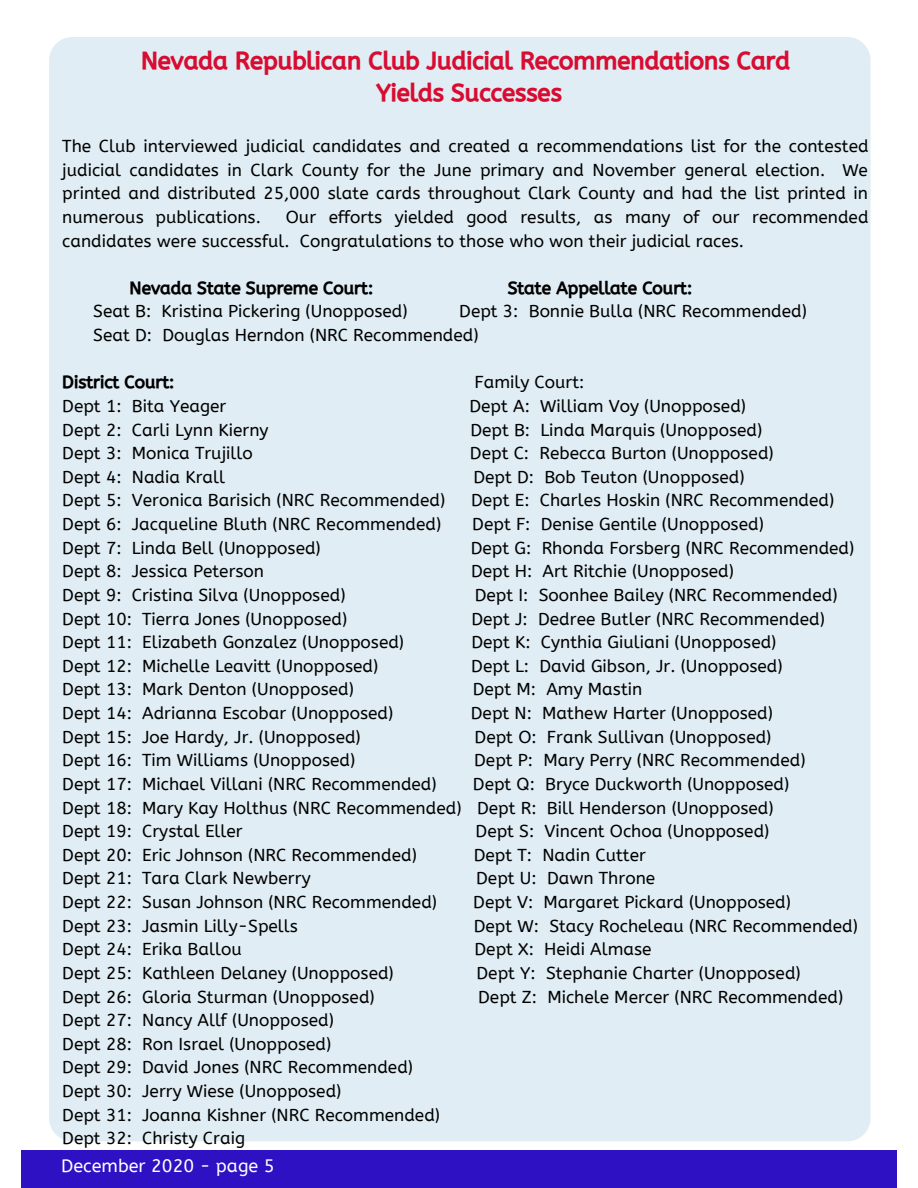
<style>
.page{position:relative;width:918px;height:1188px;background:#fff}
.page>*{position:absolute;margin:0;border:0;box-sizing:border-box;transform-origin:0 0}
.t1{font:24px/32.7px "CA Generated";color:#d80c31;text-align:center}
.t2{font:18px "A Bee Zee";color:#fff}
.t3{font:17.25px/23.7px "A Bee Zee";color:#000}
.t4{font:17.25px "CA Generated";color:#000}
</style>
<div class="page">
<div style="left:21px;top:1150px;width:876px;height:38px;background:#2f11c4"></div>
<div style="left:49px;top:37px;width:822px;height:1104px;background:#e0edf4;border-radius:23px"></div>
<h1 class="t1" style="left:141px;top:45px;width:651px">Nevada Republican Club Judicial Recommendations Card<br>Yields Successes</h1>
<p class="t3" style="left:62px;top:135px;width:808px;text-align:justify">The Club interviewed judicial candidates and created a recommendations list for the contested judicial candidates in Clark County for the June primary and November general election. We printed and distributed 25,000 slate cards throughout Clark County and had the list printed in numerous publications.</p>
<p class="t3" style="left:62px;top:205px;width:808px;text-indent:224px">Our efforts yielded good results, as many of our recommended candidates were successful. Congratulations to those who won their judicial races.</p>
<p class="t4" style="left:130px;top:278px;width:245px">Nevada State Supreme Court:</p>
<p class="t4" style="left:508px;top:278px;width:186px">State Appellate Court:</p>
<p class="t3" style="left:93px;top:300px;width:316px">Seat B: Kristina Pickering (Unopposed)</p>
<p class="t3" style="left:93px;top:300px;width:715px;text-indent:366px">Dept 3: Bonnie Bulla (NRC Recommended)<br>Seat D: Douglas Herndon (NRC Recommended)</p>
<p class="t4" style="left:62px;top:372px;width:114px">District Court:</p>
<p class="t3" style="left:475px;top:371px;width:111px">Family Court:</p>
<p class="t3" style="left:62px;top:394px;width:166px">Dept 1: Bita Yeager</p>
<p class="t3" style="left:470px;top:394px;width:278px">Dept A: William Voy (Unopposed)</p>
<p class="t3" style="left:62px;top:418px;width:208px">Dept 2: Carli Lynn Kierny</p>
<p class="t3" style="left:470px;top:418px;width:293px">Dept B: Linda Marquis (Unopposed)</p>
<p class="t3" style="left:62px;top:442px;width:192px">Dept 3: Monica Trujillo</p>
<p class="t3" style="left:470px;top:442px;width:305px">Dept C: Rebecca Burton (Unopposed)</p>
<p class="t3" style="left:62px;top:465px;width:164px">Dept 4: Nadia Krall</p>
<p class="t3" style="left:473px;top:465px;width:273px">Dept D: Bob Teuton (Unopposed)</p>
<p class="t3" style="left:62px;top:489px;width:384px">Dept 5: Veronica Barisich (NRC Recommended)</p>
<p class="t3" style="left:471px;top:489px;width:365px">Dept E: Charles Hoskin (NRC Recommended)</p>
<p class="t3" style="left:62px;top:513px;width:381px">Dept 6: Jacqueline Bluth (NRC Recommended)</p>
<p class="t3" style="left:472px;top:513px;width:293px">Dept F: Denise Gentile (Unopposed)</p>
<p class="t3" style="left:62px;top:536px;width:260px">Dept 7: Linda Bell (Unopposed)</p>
<p class="t3" style="left:471px;top:536px;width:385px">Dept G: Rhonda Forsberg (NRC Recommended)</p>
<p class="t3" style="left:62px;top:560px;width:203px">Dept 8: Jessica Peterson</p>
<p class="t3" style="left:471px;top:560px;width:264px">Dept H: Art Ritchie (Unopposed)</p>
<p class="t3" style="left:62px;top:583px;width:285px">Dept 9: Cristina Silva (Unopposed)</p>
<p class="t3" style="left:475px;top:583px;width:364px">Dept I: Soonhee Bailey (NRC Recommended)</p>
<p class="t3" style="left:62px;top:607px;width:287px">Dept 10: Tierra Jones (Unopposed)</p>
<p class="t3" style="left:471px;top:607px;width:355px">Dept J: Dedree Butler (NRC Recommended)</p>
<p class="t3" style="left:62px;top:631px;width:343px">Dept 11: Elizabeth Gonzalez (Unopposed)</p>
<p class="t3" style="left:471px;top:631px;width:307px">Dept K: Cynthia Giuliani (Unopposed)</p>
<p class="t3" style="left:62px;top:654px;width:317px">Dept 12: Michelle Leavitt (Unopposed)</p>
<p class="t3" style="left:471px;top:654px;width:313px">Dept L: David Gibson, Jr. (Unopposed)</p>
<p class="t3" style="left:62px;top:678px;width:293px">Dept 13: Mark Denton (Unopposed)</p>
<p class="t3" style="left:473px;top:678px;width:171px">Dept M: Amy Mastin</p>
<p class="t3" style="left:62px;top:702px;width:333px">Dept 14: Adrianna Escobar (Unopposed)</p>
<p class="t3" style="left:471px;top:702px;width:304px">Dept N: Mathew Harter (Unopposed)</p>
<p class="t3" style="left:62px;top:725px;width:300px">Dept 15: Joe Hardy, Jr. (Unopposed)</p>
<p class="t3" style="left:475px;top:725px;width:298px">Dept O: Frank Sullivan (Unopposed)</p>
<p class="t3" style="left:62px;top:749px;width:294px">Dept 16: Tim Williams (Unopposed)</p>
<p class="t3" style="left:474px;top:749px;width:333px">Dept P: Mary Perry (NRC Recommended)</p>
<p class="t3" style="left:62px;top:772px;width:376px">Dept 17: Michael Villani (NRC Recommended)</p>
<p class="t3" style="left:62px;top:772px;width:728px;text-indent:411px">Dept Q: Bryce Duckworth (Unopposed)<br>Dept 18: Mary Kay Holthus (NRC Recommended) Dept R: Bill Henderson (Unopposed)<br>Dept 19: Crystal Eller</p>
<p class="t3" style="left:476px;top:820px;width:295px">Dept S: Vincent Ochoa (Unopposed)</p>
<p class="t3" style="left:62px;top:843px;width:356px">Dept 20: Eric Johnson (NRC Recommended)</p>
<p class="t3" style="left:474px;top:843px;width:174px">Dept T: Nadin Cutter</p>
<p class="t3" style="left:62px;top:867px;width:250px">Dept 21: Tara Clark Newberry</p>
<p class="t3" style="left:476px;top:867px;width:181px">Dept U: Dawn Throne</p>
<p class="t3" style="left:62px;top:891px;width:376px">Dept 22: Susan Johnson (NRC Recommended)</p>
<p class="t3" style="left:473px;top:891px;width:319px">Dept V: Margaret Pickard (Unopposed)</p>
<p class="t3" style="left:62px;top:914px;width:237px">Dept 23: Jasmin Lilly-Spells</p>
<p class="t3" style="left:474px;top:914px;width:386px">Dept W: Stacy Rocheleau (NRC Recommended)</p>
<p class="t3" style="left:62px;top:938px;width:181px">Dept 24: Erika Ballou</p>
<p class="t3" style="left:475px;top:938px;width:179px">Dept X: Heidi Almase</p>
<p class="t3" style="left:62px;top:961px;width:333px">Dept 25: Kathleen Delaney (Unopposed)</p>
<p class="t3" style="left:477px;top:961px;width:326px">Dept Y: Stephanie Charter (Unopposed)</p>
<p class="t3" style="left:62px;top:985px;width:314px">Dept 26: Gloria Sturman (Unopposed)</p>
<p class="t3" style="left:478px;top:985px;width:367px">Dept Z: Michele Mercer (NRC Recommended)</p>
<p class="t3" style="left:62px;top:1009px;width:379px">Dept 27: Nancy Allf (Unopposed)<br>Dept 28: Ron Israel (Unopposed)<br>Dept 29: David Jones (NRC Recommended)<br>Dept 30: Jerry Wiese (Unopposed)<br>Dept 31: Joanna Kishner (NRC Recommended)<br>Dept 32: Christy Craig</p>
<p class="t2" style="left:61px;top:1155px;width:215px">December 2020 - page 5</p>
</div>
